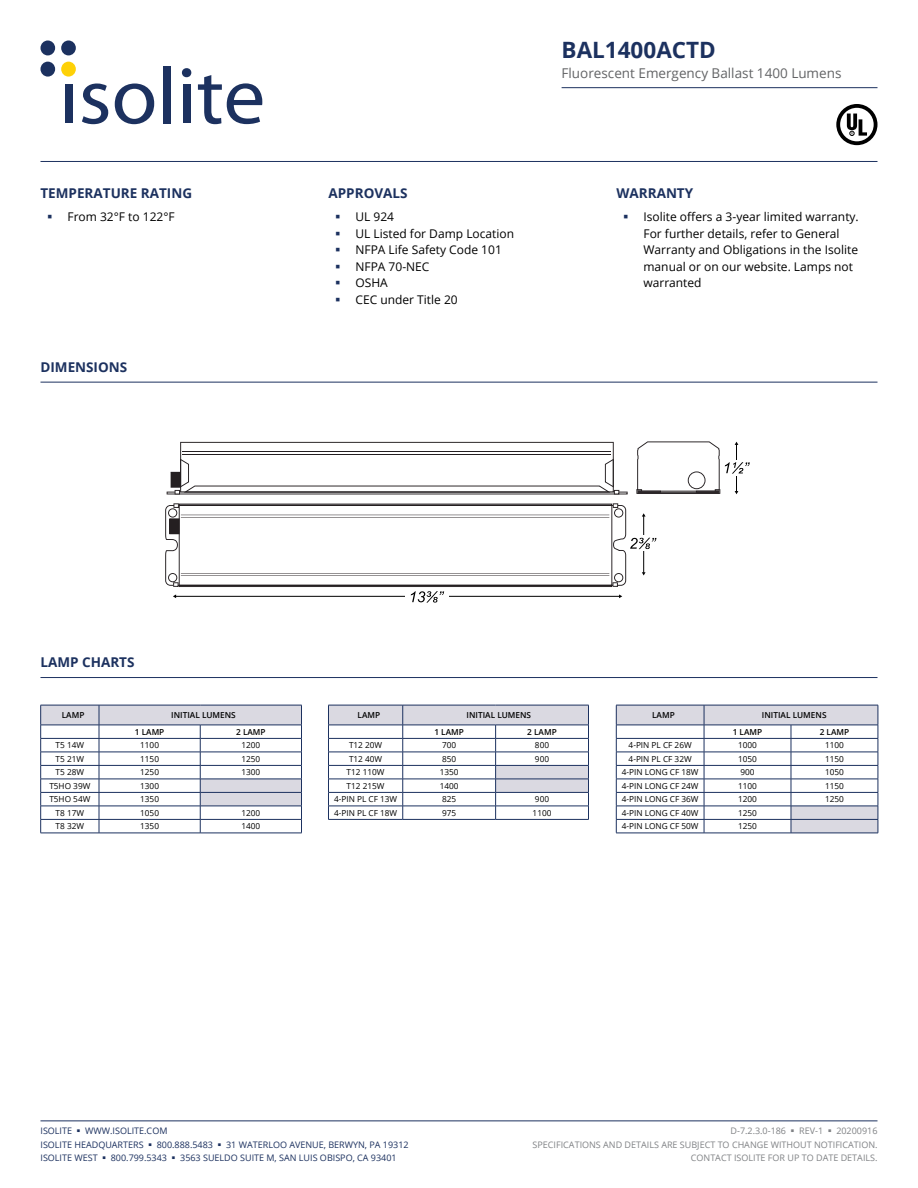
<style>
.page{position:relative;width:918px;height:1188px;background:#fff}
.page>*{position:absolute;margin:0;border:0;box-sizing:border-box;transform-origin:0 0}
.t1{font:700 22.5px "Open Sans";color:#1c315f}
.t2{font:700 13.5px "Open Sans";color:#1c315f}
.t3{font:13.5px "Open Sans";color:#636466}
.t4{font:12px/16.5px "Open Sans";color:#000}
.t5{font:9px/13.5px "Open Sans";color:#1c315f}
.t6{font:9px/13.5px "Open Sans";color:#808285;text-align:right}
.t7{font:8.25px "Open Sans";color:#000}
.t8{font:600 8.25px/16.6px "Open Sans";color:#000}
</style>
<div class="page">
<hr style="left:40px;top:161px;width:838px;height:1px;background:#1c315f">
<hr style="left:40px;top:1120px;width:838px;height:1px;background:#1c315f">
<div style="left:65px;top:84px;width:7px;height:39px;background:#1c315f"></div>
<svg style="left:82px;top:84px;width:26px;height:40px"></svg>
<svg style="left:115px;top:84px;width:39px;height:40px"></svg>
<div style="left:163px;top:66px;width:8px;height:57px;background:#1c315f"></div>
<div style="left:182px;top:68px;width:9px;height:9px;background:#1c315f;border-radius:50%"></div>
<div style="left:183px;top:84px;width:7px;height:39px;background:#1c315f"></div>
<svg style="left:198px;top:75px;width:64px;height:49px"></svg>
<div style="left:41px;top:40px;width:14px;height:15px;background:#1c315f;border-radius:50%"></div>
<div style="left:61px;top:40px;width:15px;height:15px;background:#1c315f;border-radius:50%"></div>
<div style="left:41px;top:62px;width:14px;height:15px;background:#1c315f;border-radius:50%"></div>
<div style="left:61px;top:62px;width:15px;height:15px;background:#fed107;border-radius:50%"></div>
<hr style="left:562px;top:87px;width:316px;height:1px;background:#1c315f">
<hr style="left:40px;top:382px;width:838px;height:1px;background:#1c315f">
<hr style="left:40px;top:677px;width:838px;height:1px;background:#1c315f">
<hr style="left:40px;top:833px;width:59px;height:1px;background:#1c315f">
<hr style="left:99px;top:833px;width:101px;height:1px;background:#1c315f">
<hr style="left:200px;top:833px;width:102px;height:1px;background:#1c315f">
<svg style="left:40px;top:705px;width:262px;height:128px"></svg>
<hr style="left:200px;top:806px;width:102px;height:1px;background:#1c315f">
<hr style="left:328px;top:819px;width:75px;height:1px;background:#1c315f">
<hr style="left:403px;top:819px;width:93px;height:1px;background:#1c315f">
<hr style="left:496px;top:819px;width:93px;height:1px;background:#1c315f">
<svg style="left:328px;top:705px;width:261px;height:114px"></svg>
<hr style="left:496px;top:752px;width:93px;height:1px;background:#1c315f">
<hr style="left:616px;top:833px;width:88px;height:1px;background:#1c315f">
<hr style="left:704px;top:833px;width:87px;height:1px;background:#1c315f">
<svg style="left:616px;top:705px;width:263px;height:128px"></svg>
<hr style="left:791px;top:833px;width:87px;height:1px;background:#1c315f">
<svg style="left:167px;top:442px;width:461px;height:52px"></svg>
<svg style="left:165px;top:503px;width:491px;height:100px"></svg>
<svg style="left:636px;top:441px;width:114px;height:53px"></svg>
<svg style="left:836px;top:104px;width:42px;height:41px"></svg>
<h2 class="t2" style="left:40px;top:184px;width:153px">TEMPERATURE RATING</h2>
<h3 class="t4" style="left:67px;top:208px;width:109px">From 32°F to 122°F</h3>
<h2 class="t2" style="left:40px;top:358px;width:88px">DIMENSIONS</h2>
<h2 class="t2" style="left:328px;top:184px;width:81px">APPROVALS</h2>
<h3 class="t4" style="left:355px;top:208px;width:160px">UL 924<br>UL Listed for Damp Location<br>NFPA Life Safety Code 101<br>NFPA 70-NEC<br>OSHA<br>CEC under Title 20</h3>
<h1 class="t1" style="left:562px;top:34px;width:156px">BAL1400ACTD</h1>
<h2 class="t3" style="left:562px;top:64px;width:281px">Fluorescent Emergency Ballast 1400 Lumens</h2>
<h2 class="t2" style="left:616px;top:184px;width:78px">WARRANTY</h2>
<h3 class="t4" style="left:643px;top:208px;width:217px">Isolite offers a 3-year limited warranty.<br>For further details, refer to General Warranty and Obligations in the Isolite manual or on our website. Lamps not warranted</h3>
<h2 class="t2" style="left:40px;top:653px;width:96px">LAMP CHARTS</h2>
<p class="t8" style="left:62px;top:707px;width:24px">LAMP</p>
<p class="t8" style="left:171px;top:707px;width:66px">INITIAL LUMENS</p>
<p class="t8" style="left:135px;top:723px;width:31px">1 LAMP</p>
<p class="t8" style="left:236px;top:723px;width:31px">2 LAMP</p>
<p class="t7" style="left:56px;top:740px;width:30px">T5 14W</p>
<p class="t7" style="left:140px;top:740px;width:20px">1100</p>
<p class="t7" style="left:241px;top:740px;width:20px">1200</p>
<p class="t7" style="left:56px;top:753px;width:30px">T5 21W</p>
<p class="t7" style="left:140px;top:753px;width:20px">1150</p>
<p class="t7" style="left:241px;top:753px;width:20px">1250</p>
<p class="t7" style="left:56px;top:767px;width:30px">T5 28W</p>
<p class="t7" style="left:140px;top:767px;width:20px">1250</p>
<p class="t7" style="left:241px;top:767px;width:20px">1300</p>
<p class="t7" style="left:49px;top:780px;width:43px">T5HO 39W</p>
<p class="t7" style="left:140px;top:780px;width:20px">1300</p>
<p class="t7" style="left:49px;top:794px;width:43px">T5HO 54W</p>
<p class="t7" style="left:140px;top:794px;width:20px">1350</p>
<p class="t7" style="left:56px;top:807px;width:30px">T8 17W</p>
<p class="t7" style="left:140px;top:807px;width:20px">1050</p>
<p class="t7" style="left:241px;top:807px;width:20px">1200</p>
<p class="t7" style="left:56px;top:821px;width:30px">T8 32W</p>
<p class="t7" style="left:140px;top:821px;width:20px">1350</p>
<p class="t7" style="left:241px;top:821px;width:20px">1400</p>
<p class="t8" style="left:358px;top:707px;width:24px">LAMP</p>
<p class="t8" style="left:467px;top:707px;width:66px">INITIAL LUMENS</p>
<p class="t8" style="left:434px;top:723px;width:31px">1 LAMP</p>
<p class="t8" style="left:527px;top:723px;width:31px">2 LAMP</p>
<p class="t7" style="left:349px;top:740px;width:35px">T12 20W</p>
<p class="t7" style="left:442px;top:740px;width:16px">700</p>
<p class="t7" style="left:535px;top:740px;width:16px">800</p>
<p class="t7" style="left:349px;top:753px;width:35px">T12 40W</p>
<p class="t7" style="left:442px;top:753px;width:16px">850</p>
<p class="t7" style="left:535px;top:753px;width:16px">900</p>
<p class="t7" style="left:347px;top:767px;width:39px">T12 110W</p>
<p class="t7" style="left:440px;top:767px;width:20px">1350</p>
<p class="t7" style="left:347px;top:780px;width:39px">T12 215W</p>
<p class="t7" style="left:440px;top:780px;width:20px">1400</p>
<p class="t7" style="left:334px;top:794px;width:65px">4-PIN PL CF 13W</p>
<p class="t7" style="left:442px;top:794px;width:16px">825</p>
<p class="t7" style="left:535px;top:794px;width:16px">900</p>
<p class="t7" style="left:334px;top:807px;width:65px">4-PIN PL CF 18W</p>
<p class="t7" style="left:442px;top:807px;width:16px">975</p>
<p class="t7" style="left:533px;top:807px;width:20px">1100</p>
<p class="t8" style="left:652px;top:707px;width:24px">LAMP</p>
<p class="t8" style="left:733px;top:707px;width:95px;text-indent:29px">INITIAL LUMENS<br>1 LAMP</p>
<p class="t8" style="left:820px;top:723px;width:31px">2 LAMP</p>
<p class="t7" style="left:629px;top:740px;width:65px">4-PIN PL CF 26W</p>
<p class="t7" style="left:738px;top:740px;width:20px">1000</p>
<p class="t7" style="left:825px;top:740px;width:20px">1100</p>
<p class="t7" style="left:629px;top:753px;width:65px">4-PIN PL CF 32W</p>
<p class="t7" style="left:738px;top:753px;width:20px">1050</p>
<p class="t7" style="left:825px;top:753px;width:20px">1150</p>
<p class="t7" style="left:622px;top:767px;width:78px">4-PIN LONG CF 18W</p>
<p class="t7" style="left:740px;top:767px;width:16px">900</p>
<p class="t7" style="left:825px;top:767px;width:20px">1050</p>
<p class="t7" style="left:622px;top:780px;width:78px">4-PIN LONG CF 24W</p>
<p class="t7" style="left:738px;top:780px;width:20px">1100</p>
<p class="t7" style="left:825px;top:780px;width:20px">1150</p>
<p class="t7" style="left:622px;top:794px;width:78px">4-PIN LONG CF 36W</p>
<p class="t7" style="left:738px;top:794px;width:20px">1200</p>
<p class="t7" style="left:825px;top:794px;width:20px">1250</p>
<p class="t7" style="left:622px;top:807px;width:78px">4-PIN LONG CF 40W</p>
<p class="t7" style="left:738px;top:807px;width:20px">1250</p>
<p class="t7" style="left:622px;top:821px;width:78px">4-PIN LONG CF 50W</p>
<p class="t7" style="left:738px;top:821px;width:20px">1250</p>
<p class="t5" style="left:40px;top:1124px;width:370px">ISOLITE ▪ WWW.ISOLITE.COM<br>ISOLITE HEADQUARTERS ▪ 800.888.5483 ▪ 31 WATERLOO AVENUE, BERWYN, PA 19312<br>ISOLITE WEST ▪ 800.799.5343 ▪ 3563 SUELDO SUITE M, SAN LUIS OBISPO, CA 93401</p>
<p class="t6" style="left:533px;top:1124px;width:346px">D-7.2.3.0-186 ▪ REV-1 ▪ 20200916<br>SPECIFICATIONS AND DETAILS ARE SUBJECT TO CHANGE WITHOUT NOTIFICATION.<br>CONTACT ISOLITE FOR UP TO DATE DETAILS.</p>
</div>
